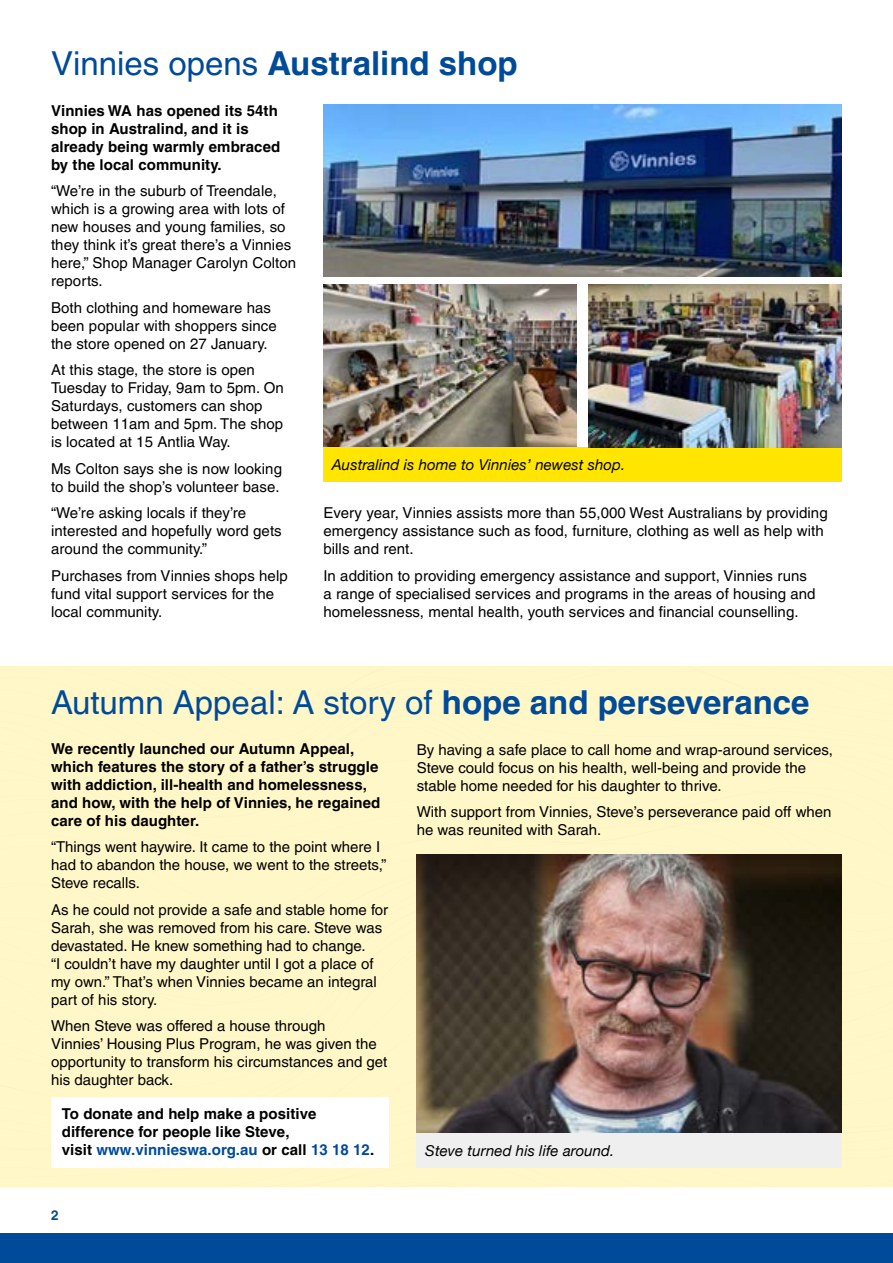
<style>
.page{position:relative;width:893px;height:1263px;background:#fff}
.page>*{position:absolute;margin:0;border:0;box-sizing:border-box;transform-origin:0 0}
.t1{font:33px "Helvetica LT Pro";color:#004a9a}
.t2{font:700 33px "Helvetica LT Pro";color:#004a9a}
.t3{font:15px/18px "Helvetica LT Pro";letter-spacing:.005em;color:#000}
.t4{font:700 15px/18px "Helvetica LT Pro";letter-spacing:.005em;color:#000}
.t5{font:italic 15px "Helvetica Neue";letter-spacing:.005em;color:#000}
.t6{font:700 13.5px "Helvetica LT Pro";color:#004a9a}
.s1{font-weight:400}
.s2{font-weight:700}
.s3{color:#004a9a}
</style>
<div class="page">
<div style="left:0;top:1233px;width:893px;height:30px;background:#004a9a"></div>
<hr style="left:0;top:666px;width:893px;height:3px;background:#fff7c8">
<div style="left:0;top:669px;width:893px;height:40px;background:#fff7c8"></div>
<div style="left:0;top:709px;width:893px;height:6px;background:#fff7c8"></div>
<div style="left:0;top:715px;width:893px;height:7px;background:#fff7c8"></div>
<div style="left:0;top:722px;width:893px;height:71px;background:#fff7c8"></div>
<div style="left:0;top:793px;width:893px;height:16px;background:#fff7c8"></div>
<div style="left:0;top:809px;width:893px;height:11px;background:#fff7c8"></div>
<div style="left:0;top:820px;width:893px;height:27px;background:#fff7c8"></div>
<div style="left:0;top:847px;width:893px;height:19px;background:#fff7c8"></div>
<div style="left:0;top:866px;width:893px;height:12px;background:#fff7c8"></div>
<div style="left:0;top:878px;width:893px;height:18px;background:#fff7c8"></div>
<div style="left:0;top:896px;width:893px;height:7px;background:#fff7c8"></div>
<div style="left:0;top:903px;width:893px;height:25px;background:#fff7c8"></div>
<div style="left:0;top:928px;width:893px;height:45px;background:#fff7c8"></div>
<div style="left:0;top:973px;width:893px;height:24px;background:#fff7c8"></div>
<div style="left:0;top:997px;width:893px;height:41px;background:#fff7c8"></div>
<div style="left:0;top:1038px;width:893px;height:35px;background:#fff7c8"></div>
<div style="left:0;top:1073px;width:893px;height:29px;background:#fff7c8"></div>
<div style="left:0;top:1102px;width:893px;height:35px;background:#fff7c8"></div>
<div style="left:0;top:1137px;width:893px;height:49px;background:#fff7c8"></div>
<img style="left:323px;top:285px;width:253px;height:162px">
<div style="left:323px;top:447px;width:519px;height:34px;background:#ffe500"></div>
<img style="left:417px;top:855px;width:425px;height:278px">
<div style="left:417px;top:1133px;width:425px;height:35px;background:#f0eff0"></div>
<img style="left:588px;top:285px;width:254px;height:162px">
<img style="left:323px;top:105px;width:519px;height:171px">
<div style="left:51px;top:1097px;width:337px;height:71px;background:#fff"></div>
<h1 class="t2" style="left:51px;top:43px;width:468px"><span class="s1">Vinnies opens</span> Australind shop</h1>
<p class="t4" style="left:51px;top:101px;width:231px">Vinnies WA has opened its 54th shop in Australind, and it is already being warmly embraced by the local community.</p>
<p class="t3" style="left:51px;top:182px;width:247px">“We’re in the suburb of Treendale, which is a growing area with lots of new houses and young families, so they think it’s great there’s a Vinnies here,” Shop Manager Carolyn Colton reports.</p>
<p class="t3" style="left:51px;top:298px;width:227px">Both clothing and homeware has been popular with shoppers since the store opened on 27 January.</p>
<p class="t3" style="left:51px;top:361px;width:234px">At this stage, the store is open<br>Tuesday to Friday, 9am to 5pm. On<br>Saturdays, customers can shop between 11am and 5pm. The shop is located at 15 Antlia Way.</p>
<p class="t3" style="left:51px;top:459px;width:232px">Ms Colton says she is now looking to build the shop’s volunteer base.</p>
<p class="t3" style="left:51px;top:504px;width:232px">“We’re asking locals if they’re interested and hopefully word gets around the community.”</p>
<p class="t3" style="left:51px;top:566px;width:238px">Purchases from Vinnies shops help fund vital support services for the local community.</p>
<p class="t5" style="left:332px;top:456px;width:295px">Australind is home to Vinnies’ newest shop.</p>
<p class="t3" style="left:323px;top:504px;width:506px">Every year, Vinnies assists more than 55,000 West Australians by providing emergency assistance such as food, furniture, clothing as well as help with bills and rent.</p>
<p class="t3" style="left:323px;top:566px;width:494px">In addition to providing emergency assistance and support, Vinnies runs a range of specialised services and programs in the areas of housing and homelessness, mental health, youth services and financial counselling.</p>
<h1 class="t1" style="left:51px;top:683px;width:760px">Autumn Appeal: A story of <span class="s2">hope and perseverance</span></h1>
<p class="t4" style="left:51px;top:740px;width:331px">We recently launched our Autumn Appeal, which features the story of a father’s struggle with addiction, ill-health and homelessness, and how, with the help of Vinnies, he regained care of his daughter.</p>
<p class="t3" style="left:51px;top:838px;width:337px">“Things went haywire. It came to the point where I had to abandon the house, we went to the streets,”<br>Steve recalls.</p>
<p class="t3" style="left:51px;top:901px;width:339px">As he could not provide a safe and stable home for Sarah, she was removed from his care. Steve was devastated. He knew something had to change.<br>“I couldn’t have my daughter until I got a place of my own.” That’s when Vinnies became an integral part of his story.</p>
<p class="t3" style="left:51px;top:1017px;width:338px">When Steve was offered a house through<br>Vinnies’ Housing Plus Program, he was given the opportunity to transform his circumstances and get his daughter back.</p>
<p class="t4" style="left:62px;top:1104px;width:314px">To donate and help make a positive difference for people like Steve,<br>visit <span class="s3">www.vinnieswa.org.au</span> or call <span class="s3">13 18 12</span>.</p>
<p class="t6" style="left:51px;top:1207px;width:9px">2</p>
<p class="t3" style="left:417px;top:740px;width:418px">By having a safe place to call home and wrap-around services,<br>Steve could focus on his health, well-being and provide the stable home needed for his daughter to thrive.</p>
<p class="t3" style="left:417px;top:803px;width:416px">With support from Vinnies, Steve’s perseverance paid off when he was reunited with Sarah.</p>
<p class="t5" style="left:425px;top:1142px;width:191px">Steve turned his life around.</p>
</div>
